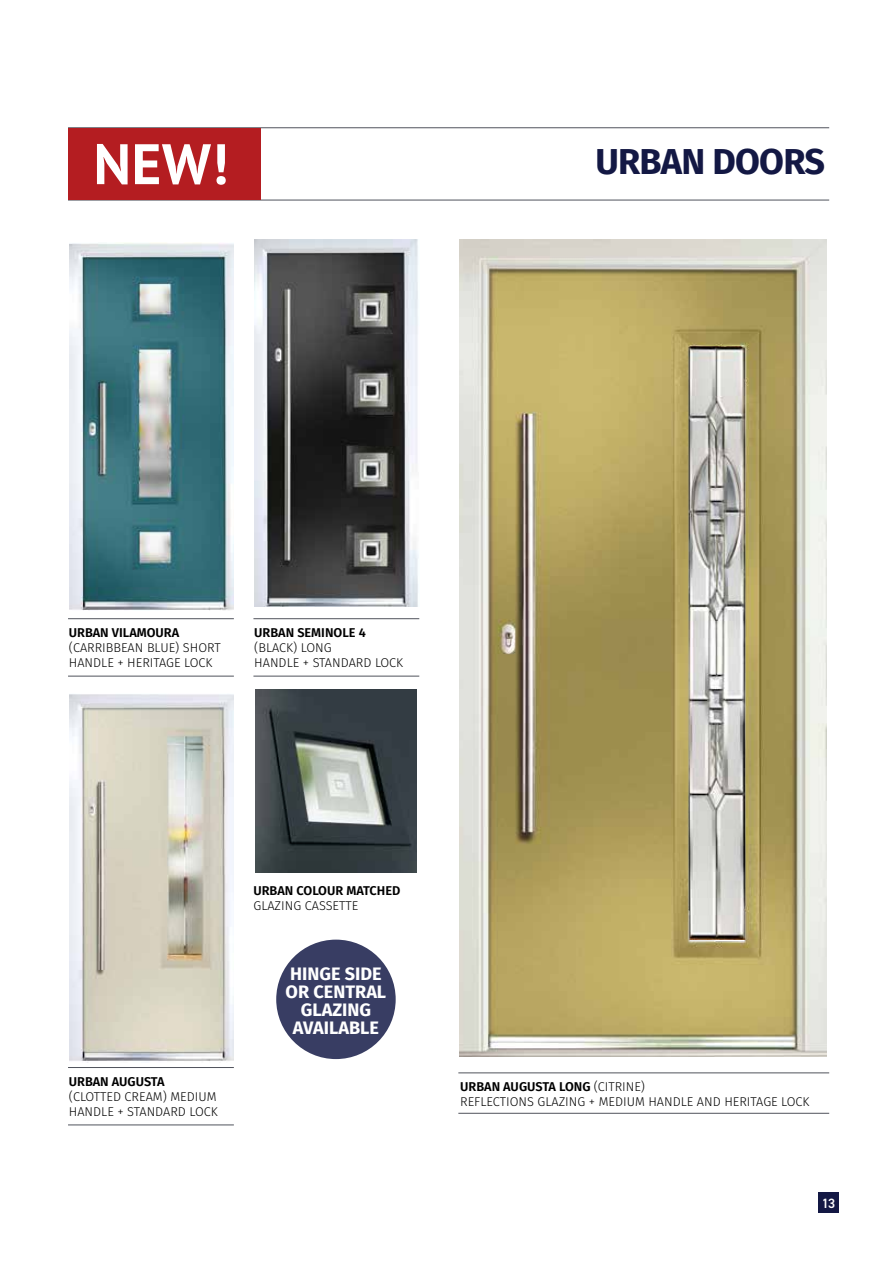
<style>
.page{position:relative;width:893px;height:1263px;background:#fff}
.page>*{position:absolute;margin:0;border:0;box-sizing:border-box;transform-origin:0 0}
.t1{font:700 57px "PT Sans";color:#fff}
.t2{font:700 36px "Fira Sans";letter-spacing:-.02em;color:#131844}
.t3{font:700 18px/18px "Fira Sans";color:#fff;text-align:center}
.t4{font:600 13.5px "DIN2014";color:#fff}
.t5{font:300 12.75px/15.3px "Fira Sans";color:#000}
.t6{font:600 12.75px "Fira Sans";color:#000}
.s1{font-weight:600}
</style>
<div class="page">
<div style="left:818px;top:1192px;width:21px;height:20px;background:#131844"></div>
<hr style="left:68px;top:127px;width:761px;height:1px;background:#50535c">
<hr style="left:68px;top:200px;width:761px;height:1px;background:#50535c">
<div style="left:68px;top:128px;width:193px;height:72px;background:#b41d21"></div>
<hr style="left:68px;top:618px;width:166px;height:1px;background:#50535c">
<hr style="left:68px;top:676px;width:166px;height:1px;background:#50535c">
<hr style="left:253px;top:618px;width:166px;height:1px;background:#50535c">
<hr style="left:253px;top:676px;width:166px;height:1px;background:#50535c">
<hr style="left:458px;top:1072px;width:371px;height:1px;background:#50535c">
<hr style="left:458px;top:1113px;width:371px;height:1px;background:#50535c">
<hr style="left:68px;top:1067px;width:166px;height:1px;background:#50535c">
<hr style="left:68px;top:1125px;width:166px;height:1px;background:#50535c">
<img style="left:255px;top:690px;width:162px;height:183px">
<img style="left:255px;top:239px;width:164px;height:368px">
<img style="left:460px;top:239px;width:367px;height:817px">
<div style="left:276px;top:939px;width:120px;height:120px;background:#383d63;border-radius:50%"></div>
<img style="left:69px;top:694px;width:165px;height:367px">
<img style="left:69px;top:243px;width:165px;height:368px">
<h1 class="t1" style="left:94px;top:126px;width:136px">NEW!</h1>
<h2 class="t2" style="left:595px;top:131px;width:231px">URBAN DOORS</h2>
<p class="t6" style="left:69px;top:622px;width:112px">URBAN VILAMOURA</p>
<p class="t5" style="left:69px;top:640px;width:153px">(CARRIBBEAN BLUE) SHORT<br>HANDLE + HERITAGE LOCK</p>
<p class="t6" style="left:254px;top:622px;width:113px">URBAN SEMINOLE 4</p>
<p class="t5" style="left:254px;top:640px;width:150px">(BLACK) LONG<br>HANDLE + STANDARD LOCK</p>
<p class="t6" style="left:69px;top:1071px;width:97px">URBAN AUGUSTA</p>
<p class="t5" style="left:69px;top:1089px;width:150px">(CLOTTED CREAM) MEDIUM<br>HANDLE + STANDARD LOCK</p>
<p class="t6" style="left:253px;top:880px;width:148px">URBAN COLOUR MATCHED</p>
<p class="t5" style="left:253px;top:898px;width:106px">GLAZING CASSETTE</p>
<h3 class="t3" style="left:286px;top:964px;width:102px">HINGE SIDE<br>OR CENTRAL<br>GLAZING<br>AVAILABLE</h3>
<p class="t5" style="left:460px;top:1079px;width:351px"><span class="s1">URBAN AUGUSTA LONG</span> (CITRINE)<br>REFLECTIONS GLAZING + MEDIUM HANDLE AND HERITAGE LOCK</p>
<p class="t4" style="left:822px;top:1194px;width:15px">13</p>
</div>
